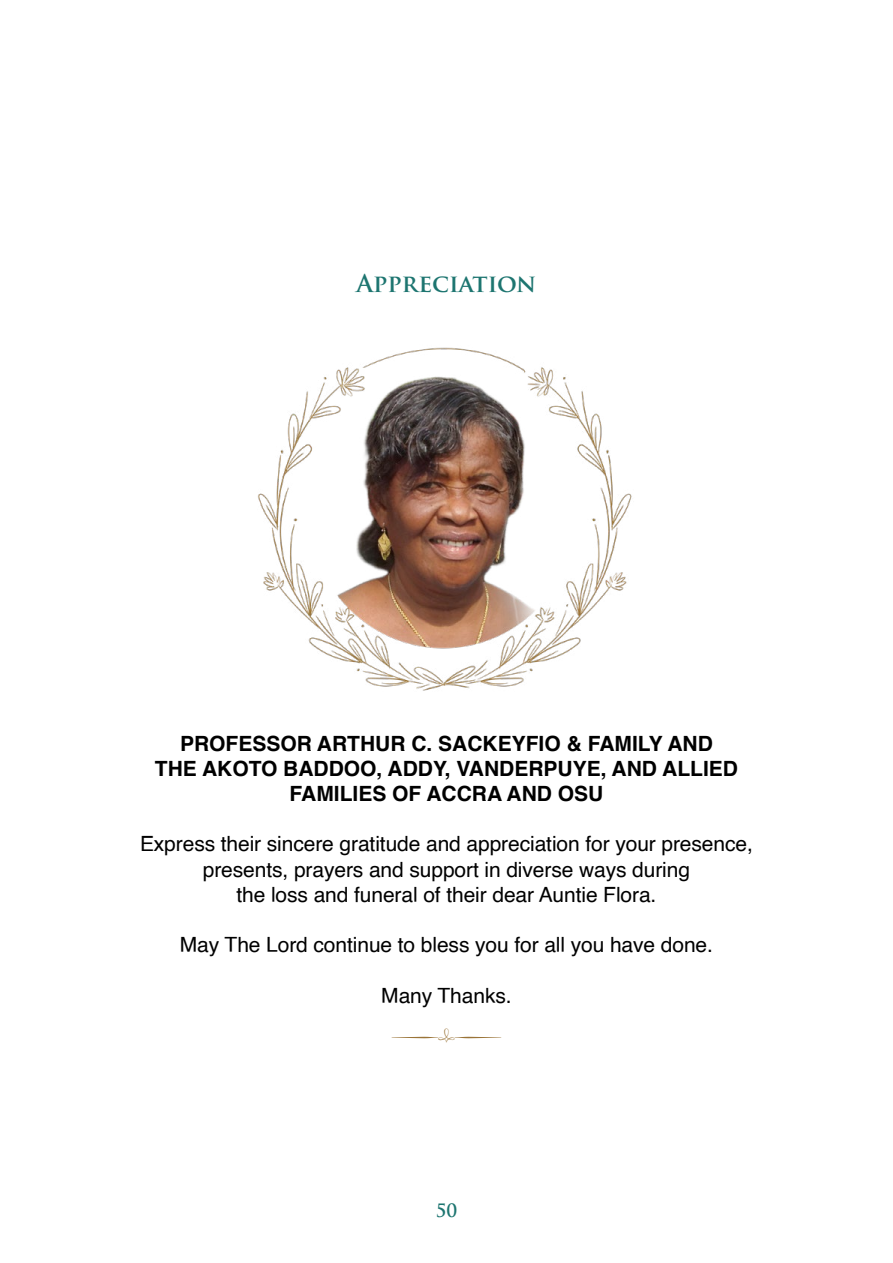
<style>
.page{position:relative;width:893px;height:1263px;background:#fff}
.page>*{position:absolute;margin:0;border:0;box-sizing:border-box;transform-origin:0 0}
.t1{font:700 24px "Trajan Pro";color:#1d7570}
.t2{font:21px/25.2px "Helvetica";letter-spacing:-.005em;color:#000;text-align:center}
.t3{font:700 21px/25.2px "Helvetica";color:#000;text-align:center}
.t4{font:700 18px "Trajan Pro";color:#1d7570}
</style>
<div class="page">
<img style="left:258px;top:347px;width:374px;height:344px">
<p class="t1" style="left:356px;top:269px;width:182px">Appreciation</p>
<p class="t3" style="left:155px;top:731px;width:585px">PROFESSOR ARTHUR C. SACKEYFIO &amp; FAMILY AND<br>THE AKOTO BADDOO, ADDY, VANDERPUYE, AND ALLIED<br>FAMILIES OF ACCRA AND OSU</p>
<p class="t2" style="left:140px;top:832px;width:614px">Express their sincere gratitude and appreciation for your presence, presents, prayers and support in diverse ways during<br>the loss and funeral of their dear Auntie Flora.</p>
<p class="t2" style="left:180px;top:933px;width:535px">May The Lord continue to bless you for all you have done.</p>
<p class="t2" style="left:381px;top:983px;width:132px">Many Thanks.</p>
<p class="t4" style="left:436px;top:1199px;width:23px">50</p>
</div>
